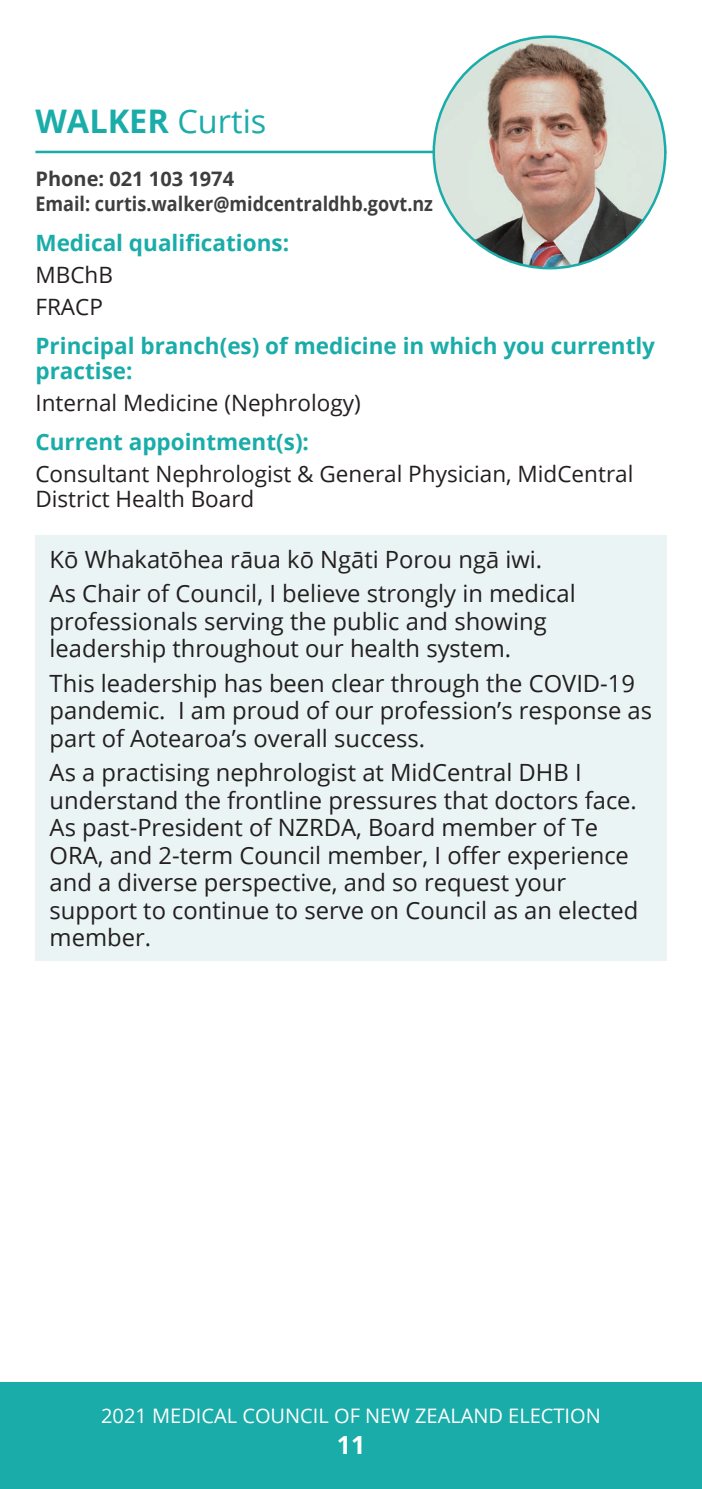
<style>
.page{position:relative;width:702px;height:1489px;background:#fff}
.page>*{position:absolute;margin:0;border:0;box-sizing:border-box;transform-origin:0 0}
.t1{font:700 32.5px "Open Sans";color:#1aaca9}
.t2{font:700 25px "Open Sans";color:#fff}
.t3{font:23.75px/27.5px "Open Sans";color:#231f20}
.t4{font:22.5px/32px "Open Sans";color:#231f20}
.t5{font:700 22.5px/25px "Open Sans";color:#1aaca9}
.t6{font:700 20px/25px "Open Sans";color:#3e3e3f}
.t7{font:20px "Open Sans";color:#fff}
.s1{font-weight:400}
</style>
<div class="page">
<div style="left:0;top:1382px;width:702px;height:106px;background:#1aaca9"></div>
<hr style="left:35px;top:151px;width:631px;height:2px;background:#1aaca9">
<div style="left:35px;top:535px;width:631px;height:425px;background:#eaf4f4"></div>
<img style="left:434px;top:37px;width:231px;height:231px;border-radius:116px">
<h1 class="t1" style="left:35px;top:98px;width:232px">WALKER <span class="s1">Curtis</span></h1>
<p class="t6" style="left:35px;top:166px;width:399px">Phone: 021 103 1974<br>Email: curtis.walker@midcentraldhb.govt.nz</p>
<p class="t5" style="left:35px;top:229px;width:255px">Medical qualifications:</p>
<p class="t4" style="left:35px;top:258px;width:79px">MBChB<br>FRACP</p>
<p class="t5" style="left:35px;top:333px;width:621px">Principal branch(es) of medicine in which you currently practise:</p>
<p class="t4" style="left:35px;top:386px;width:327px">Internal Medicine (Nephrology)</p>
<p class="t5" style="left:35px;top:429px;width:275px">Current appointment(s):</p>
<p class="t4" style="left:35px;top:461px;width:599px;line-height:25px">Consultant Nephrologist &amp; General Physician, MidCentral<br>District Health Board</p>
<p class="t3" style="left:50px;top:541px;width:527px;line-height:34.5px">Kō Whakatōhea rāua kō Ngāti Porou ngā iwi.<br>As Chair of Council, I believe strongly in medical</p>
<p class="t3" style="left:50px;top:606px;width:498px">professionals serving the public and showing leadership throughout our health system.</p>
<p class="t3" style="left:50px;top:668px;width:604px">This leadership has been clear through the COVID-19 pandemic. I am proud of our profession’s response as part of Aotearoa’s overall success.</p>
<p class="t3" style="left:50px;top:758px;width:590px">As a practising nephrologist at MidCentral DHB I understand the frontline pressures that doctors face.<br>As past-President of NZRDA, Board member of Te ORA, and 2-term Council member, I offer experience and a diverse perspective, and so request your support to continue to serve on Council as an elected member.</p>
<p class="t7" style="left:101px;top:1401px;width:501px">2021 MEDICAL COUNCIL OF NEW ZEALAND ELECTION</p>
<p class="t2" style="left:337px;top:1426px;width:30px">11</p>
</div>
